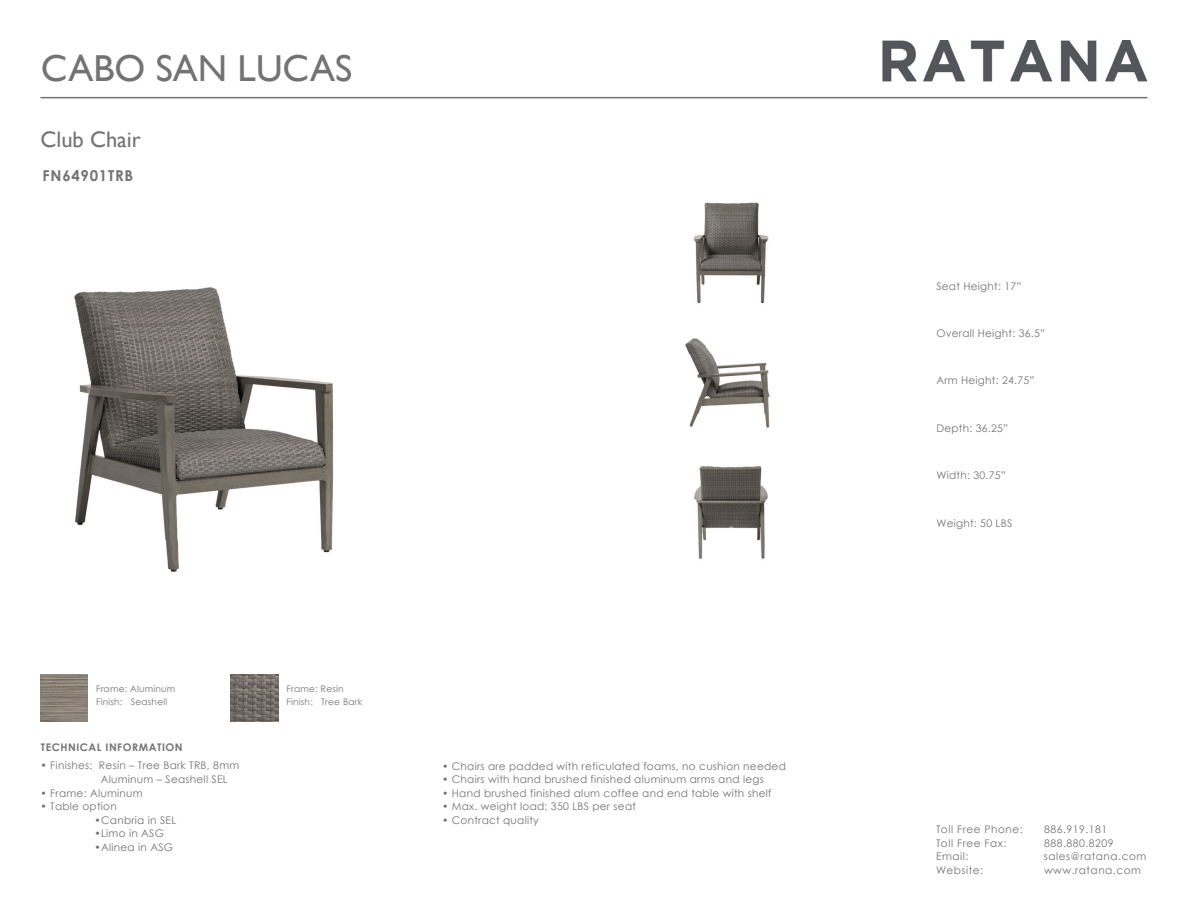
<style>
.page{position:relative;width:1188px;height:918px;background:#fff}
.page>*{position:absolute;margin:0;border:0;box-sizing:border-box;transform-origin:0 0}
.t1{font:37.5px "Gill Sans";color:#737373}
.t2{font:22.5px "Gill Sans";color:#737373}
.t3{font:700 15px "Century Gothic";letter-spacing:.05em;color:#737373}
.t4{font:10.5px/13.5px "Century Gothic";letter-spacing:.025em;color:#737373}
.t5{font:10.5px "Century Gothic";letter-spacing:.05em;color:#737373}
.t6{font:700 10.5px "Century Gothic";letter-spacing:.05em;color:#737373}
.t7{font:9px/13.5px "Century Gothic";letter-spacing:.025em;color:#737373}
</style>
<div class="page">
<img style="left:883px;top:40px;width:265px;height:41px">
<hr style="left:40px;top:97px;width:1108px;height:1px;background:#737373">
<img style="left:41px;top:675px;width:47px;height:47px">
<img style="left:231px;top:675px;width:48px;height:47px">
<img style="left:685px;top:202px;width:85px;height:357px">
<img style="left:74px;top:287px;width:260px;height:285px">
<h1 class="t1" style="left:41px;top:47px;width:313px">CABO SAN LUCAS</h1>
<h2 class="t2" style="left:40px;top:126px;width:102px">Club Chair</h2>
<h3 class="t3" style="left:43px;top:164px;width:92px">FN64901TRB</h3>
<p class="t7" style="left:96px;top:681px;width:81px">Frame: Aluminum<br>Finish: Seashell</p>
<p class="t7" style="left:287px;top:681px;width:77px">Frame: Resin<br>Finish: Tree Bark</p>
<p class="t6" style="left:41px;top:739px;width:143px">TECHNICAL INFORMATION</p>
<p class="t4" style="left:101px;top:759px;width:140px;text-indent:-60px">• Finishes: Resin – Tree Bark TRB, 8mm<br>Aluminum – Seashell SEL</p>
<p class="t4" style="left:41px;top:786px;width:104px">• Frame: Aluminum</p>
<p class="t4" style="left:41px;top:799px;width:78px">• Table option</p>
<p class="t4" style="left:95px;top:813px;width:83px">•Canbria in SEL</p>
<p class="t4" style="left:95px;top:826px;width:71px">•Limo in ASG</p>
<p class="t4" style="left:95px;top:840px;width:80px">•Alinea in ASG</p>
<p class="t4" style="left:442px;top:759px;width:345px">• Chairs are padded with reticulated foams, no cushion needed</p>
<p class="t4" style="left:442px;top:772px;width:323px">• Chairs with hand brushed finished aluminum arms and legs</p>
<p class="t4" style="left:442px;top:786px;width:331px">• Hand brushed finished alum coffee and end table with shelf</p>
<p class="t4" style="left:442px;top:799px;width:195px">• Max. weight load: 350 LBS per seat</p>
<p class="t4" style="left:442px;top:813px;width:98px">• Contract quality</p>
<p class="t4" style="left:936px;top:279px;width:87px">Seat Height: 17”</p>
<p class="t4" style="left:936px;top:326px;width:110px">Overall Height: 36.5”</p>
<p class="t4" style="left:936px;top:373px;width:100px">Arm Height: 24.75”</p>
<p class="t4" style="left:936px;top:421px;width:73px">Depth: 36.25”</p>
<p class="t4" style="left:936px;top:469px;width:71px">Width: 30.75”</p>
<p class="t4" style="left:936px;top:516px;width:77px">Weight: 50 LBS</p>
<p class="t5" style="left:936px;top:822px;width:88px">Toll Free Phone:</p>
<p class="t5" style="left:1044px;top:822px;width:65px">886.919.181</p>
<p class="t5" style="left:936px;top:836px;width:72px">Toll Free Fax:</p>
<p class="t5" style="left:1044px;top:836px;width:71px">888.880.8209</p>
<p class="t4" style="left:936px;top:849px;width:34px">Email:</p>
<p class="t5" style="left:1044px;top:849px;width:104px">sales@ratana.com</p>
<p class="t5" style="left:936px;top:863px;width:49px">Website:</p>
<p class="t5" style="left:1044px;top:863px;width:98px">www.ratana.com</p>
</div>
